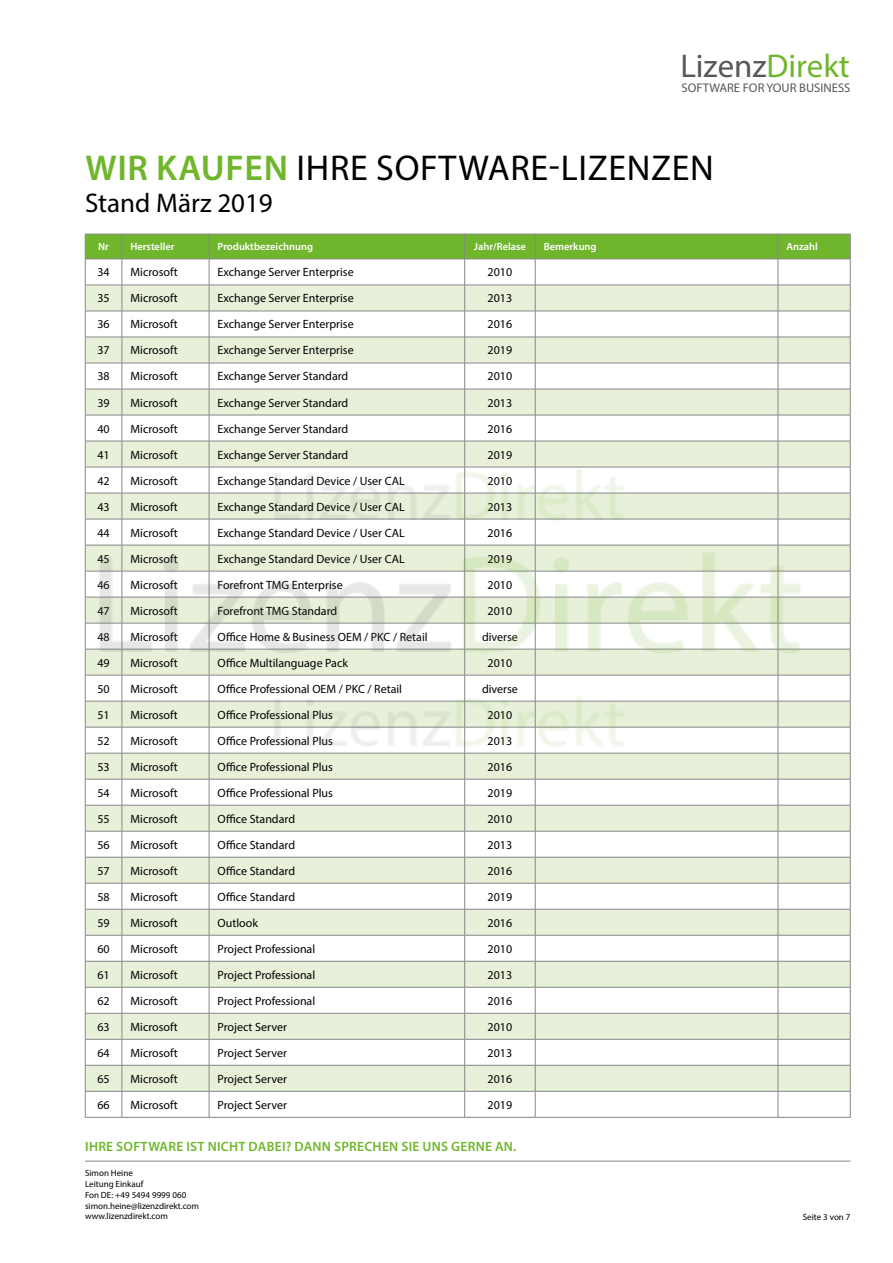
<style>
.page{position:relative;width:893px;height:1263px;background:#fff}
.page>*{position:absolute;margin:0;border:0;box-sizing:border-box;transform-origin:0 0}
.t1{font:36px "Myriad Pro";letter-spacing:.02em;color:#000}
.t2{font:33px "Myriad Pro";color:#575756}
.t3{font:27px "Myriad Pro";color:#000}
.t4{font:600 13.5px "Myriad Pro";letter-spacing:.02em;color:#70b62c}
.t5{font:12.6px "Myriad Pro";color:#575756}
.t6{font:12px "Myriad Pro";color:#000}
.t7{font:600 10.5px "Myriad Pro";color:#fff}
.t8{font:9px/10.8px "Myriad Pro";color:#000}
.s1{color:#70b62c}
.s2{font-weight:600;color:#70b62c}
</style>
<div class="page">
<img style="left:84px;top:233px;width:767px;height:929px">
<h2 class="t2" style="left:680px;top:45px;width:171px">Lizenz<span class="s1">Direkt</span></h2>
<p class="t5" style="left:682px;top:80px;width:170px">SOFTWARE FOR YOUR BUSINESS</p>
<h1 class="t1" style="left:85px;top:146px;width:630px"><span class="s2">WIR KAUFEN</span> IHRE SOFTWARE-LIZENZEN</h1>
<h3 class="t3" style="left:85px;top:187px;width:189px">Stand März 2019</h3>
<p class="t7" style="left:98px;top:240px;width:12px">Nr</p>
<p class="t7" style="left:130px;top:240px;width:46px">Hersteller</p>
<p class="t7" style="left:218px;top:240px;width:97px">Produktbezeichnung</p>
<p class="t7" style="left:474px;top:240px;width:53px">Jahr/Relase</p>
<p class="t7" style="left:544px;top:240px;width:54px">Bemerkung</p>
<p class="t7" style="left:786px;top:240px;width:33px">Anzahl</p>
<p class="t6" style="left:97px;top:265px;width:14px">34</p>
<p class="t6" style="left:130px;top:265px;width:49px">Microsoft</p>
<p class="t6" style="left:218px;top:265px;width:138px">Exchange Server Enterprise</p>
<p class="t6" style="left:488px;top:265px;width:26px">2010</p>
<p class="t6" style="left:97px;top:291px;width:14px">35</p>
<p class="t6" style="left:130px;top:291px;width:49px">Microsoft</p>
<p class="t6" style="left:218px;top:291px;width:138px">Exchange Server Enterprise</p>
<p class="t6" style="left:488px;top:291px;width:26px">2013</p>
<p class="t6" style="left:97px;top:317px;width:14px">36</p>
<p class="t6" style="left:130px;top:317px;width:49px">Microsoft</p>
<p class="t6" style="left:218px;top:317px;width:138px">Exchange Server Enterprise</p>
<p class="t6" style="left:488px;top:317px;width:26px">2016</p>
<p class="t6" style="left:97px;top:343px;width:14px">37</p>
<p class="t6" style="left:130px;top:343px;width:49px">Microsoft</p>
<p class="t6" style="left:218px;top:343px;width:138px">Exchange Server Enterprise</p>
<p class="t6" style="left:488px;top:343px;width:26px">2019</p>
<p class="t6" style="left:97px;top:369px;width:14px">38</p>
<p class="t6" style="left:130px;top:369px;width:49px">Microsoft</p>
<p class="t6" style="left:218px;top:369px;width:132px">Exchange Server Standard</p>
<p class="t6" style="left:488px;top:369px;width:26px">2010</p>
<p class="t6" style="left:97px;top:395px;width:14px">39</p>
<p class="t6" style="left:130px;top:395px;width:49px">Microsoft</p>
<p class="t6" style="left:218px;top:395px;width:132px">Exchange Server Standard</p>
<p class="t6" style="left:488px;top:395px;width:26px">2013</p>
<p class="t6" style="left:97px;top:421px;width:14px">40</p>
<p class="t6" style="left:130px;top:421px;width:49px">Microsoft</p>
<p class="t6" style="left:218px;top:421px;width:132px">Exchange Server Standard</p>
<p class="t6" style="left:488px;top:421px;width:26px">2016</p>
<p class="t6" style="left:97px;top:447px;width:14px">41</p>
<p class="t6" style="left:130px;top:447px;width:49px">Microsoft</p>
<p class="t6" style="left:218px;top:447px;width:132px">Exchange Server Standard</p>
<p class="t6" style="left:488px;top:447px;width:26px">2019</p>
<p class="t6" style="left:97px;top:473px;width:14px">42</p>
<p class="t6" style="left:130px;top:473px;width:49px">Microsoft</p>
<p class="t6" style="left:218px;top:473px;width:189px">Exchange Standard Device / User CAL</p>
<p class="t6" style="left:488px;top:473px;width:26px">2010</p>
<p class="t6" style="left:97px;top:499px;width:14px">43</p>
<p class="t6" style="left:130px;top:499px;width:49px">Microsoft</p>
<p class="t6" style="left:218px;top:499px;width:189px">Exchange Standard Device / User CAL</p>
<p class="t6" style="left:488px;top:499px;width:26px">2013</p>
<p class="t6" style="left:97px;top:525px;width:14px">44</p>
<p class="t6" style="left:130px;top:525px;width:49px">Microsoft</p>
<p class="t6" style="left:218px;top:525px;width:189px">Exchange Standard Device / User CAL</p>
<p class="t6" style="left:488px;top:525px;width:26px">2016</p>
<p class="t6" style="left:97px;top:551px;width:14px">45</p>
<p class="t6" style="left:130px;top:551px;width:49px">Microsoft</p>
<p class="t6" style="left:218px;top:551px;width:189px">Exchange Standard Device / User CAL</p>
<p class="t6" style="left:488px;top:551px;width:26px">2019</p>
<p class="t6" style="left:97px;top:577px;width:14px">46</p>
<p class="t6" style="left:130px;top:577px;width:49px">Microsoft</p>
<p class="t6" style="left:218px;top:577px;width:127px">Forefront TMG Enterprise</p>
<p class="t6" style="left:488px;top:577px;width:26px">2010</p>
<p class="t6" style="left:97px;top:603px;width:14px">47</p>
<p class="t6" style="left:130px;top:603px;width:49px">Microsoft</p>
<p class="t6" style="left:218px;top:603px;width:121px">Forefront TMG Standard</p>
<p class="t6" style="left:488px;top:603px;width:26px">2010</p>
<p class="t6" style="left:97px;top:629px;width:14px">48</p>
<p class="t6" style="left:130px;top:629px;width:49px">Microsoft</p>
<p class="t6" style="left:218px;top:629px;width:212px">Office Home &amp; Business OEM / PKC / Retail</p>
<p class="t6" style="left:482px;top:629px;width:37px">diverse</p>
<p class="t6" style="left:97px;top:655px;width:14px">49</p>
<p class="t6" style="left:130px;top:655px;width:49px">Microsoft</p>
<p class="t6" style="left:218px;top:655px;width:132px">Office Multilanguage Pack</p>
<p class="t6" style="left:488px;top:655px;width:26px">2010</p>
<p class="t6" style="left:97px;top:681px;width:14px">50</p>
<p class="t6" style="left:130px;top:681px;width:49px">Microsoft</p>
<p class="t6" style="left:218px;top:681px;width:186px">Office Professional OEM / PKC / Retail</p>
<p class="t6" style="left:482px;top:681px;width:37px">diverse</p>
<p class="t6" style="left:97px;top:707px;width:14px">51</p>
<p class="t6" style="left:130px;top:707px;width:49px">Microsoft</p>
<p class="t6" style="left:218px;top:707px;width:117px">Office Professional Plus</p>
<p class="t6" style="left:488px;top:707px;width:26px">2010</p>
<p class="t6" style="left:97px;top:733px;width:14px">52</p>
<p class="t6" style="left:130px;top:733px;width:49px">Microsoft</p>
<p class="t6" style="left:218px;top:733px;width:117px">Office Professional Plus</p>
<p class="t6" style="left:488px;top:733px;width:26px">2013</p>
<p class="t6" style="left:97px;top:759px;width:14px">53</p>
<p class="t6" style="left:130px;top:759px;width:49px">Microsoft</p>
<p class="t6" style="left:218px;top:759px;width:117px">Office Professional Plus</p>
<p class="t6" style="left:488px;top:759px;width:26px">2016</p>
<p class="t6" style="left:97px;top:785px;width:14px">54</p>
<p class="t6" style="left:130px;top:785px;width:49px">Microsoft</p>
<p class="t6" style="left:218px;top:785px;width:117px">Office Professional Plus</p>
<p class="t6" style="left:488px;top:785px;width:26px">2019</p>
<p class="t6" style="left:97px;top:811px;width:14px">55</p>
<p class="t6" style="left:130px;top:811px;width:49px">Microsoft</p>
<p class="t6" style="left:218px;top:811px;width:79px">Office Standard</p>
<p class="t6" style="left:488px;top:811px;width:26px">2010</p>
<p class="t6" style="left:97px;top:837px;width:14px">56</p>
<p class="t6" style="left:130px;top:837px;width:49px">Microsoft</p>
<p class="t6" style="left:218px;top:837px;width:79px">Office Standard</p>
<p class="t6" style="left:488px;top:837px;width:26px">2013</p>
<p class="t6" style="left:97px;top:863px;width:14px">57</p>
<p class="t6" style="left:130px;top:863px;width:49px">Microsoft</p>
<p class="t6" style="left:218px;top:863px;width:79px">Office Standard</p>
<p class="t6" style="left:488px;top:863px;width:26px">2016</p>
<p class="t6" style="left:97px;top:889px;width:14px">58</p>
<p class="t6" style="left:130px;top:889px;width:49px">Microsoft</p>
<p class="t6" style="left:218px;top:889px;width:79px">Office Standard</p>
<p class="t6" style="left:488px;top:889px;width:26px">2019</p>
<p class="t6" style="left:97px;top:915px;width:14px">59</p>
<p class="t6" style="left:130px;top:915px;width:49px">Microsoft</p>
<p class="t6" style="left:218px;top:915px;width:42px">Outlook</p>
<p class="t6" style="left:488px;top:915px;width:26px">2016</p>
<p class="t6" style="left:97px;top:941px;width:14px">60</p>
<p class="t6" style="left:130px;top:941px;width:49px">Microsoft</p>
<p class="t6" style="left:218px;top:941px;width:99px">Project Professional</p>
<p class="t6" style="left:488px;top:941px;width:26px">2010</p>
<p class="t6" style="left:97px;top:967px;width:14px">61</p>
<p class="t6" style="left:130px;top:967px;width:49px">Microsoft</p>
<p class="t6" style="left:218px;top:967px;width:99px">Project Professional</p>
<p class="t6" style="left:488px;top:967px;width:26px">2013</p>
<p class="t6" style="left:97px;top:993px;width:14px">62</p>
<p class="t6" style="left:130px;top:993px;width:49px">Microsoft</p>
<p class="t6" style="left:218px;top:993px;width:99px">Project Professional</p>
<p class="t6" style="left:488px;top:993px;width:26px">2016</p>
<p class="t6" style="left:97px;top:1019px;width:14px">63</p>
<p class="t6" style="left:130px;top:1019px;width:49px">Microsoft</p>
<p class="t6" style="left:218px;top:1019px;width:71px">Project Server</p>
<p class="t6" style="left:488px;top:1019px;width:26px">2010</p>
<p class="t6" style="left:97px;top:1045px;width:14px">64</p>
<p class="t6" style="left:130px;top:1045px;width:49px">Microsoft</p>
<p class="t6" style="left:218px;top:1045px;width:71px">Project Server</p>
<p class="t6" style="left:488px;top:1045px;width:26px">2013</p>
<p class="t6" style="left:97px;top:1071px;width:14px">65</p>
<p class="t6" style="left:130px;top:1071px;width:49px">Microsoft</p>
<p class="t6" style="left:218px;top:1071px;width:71px">Project Server</p>
<p class="t6" style="left:488px;top:1071px;width:26px">2016</p>
<p class="t6" style="left:97px;top:1097px;width:14px">66</p>
<p class="t6" style="left:130px;top:1097px;width:49px">Microsoft</p>
<p class="t6" style="left:218px;top:1097px;width:71px">Project Server</p>
<p class="t6" style="left:488px;top:1097px;width:26px">2019</p>
<p class="t4" style="left:85px;top:1138px;width:433px">IHRE SOFTWARE IST NICHT DABEI? DANN SPRECHEN SIE UNS GERNE AN.</p>
<p class="t8" style="left:85px;top:1167px;width:116px">Simon Heine<br>Leitung Einkauf<br>Fon DE: +49 5494 9999 060 simon.heine@lizenzdirekt.com www.lizenzdirekt.com</p>
<p class="t8" style="left:803px;top:1212px;width:49px">Seite 3 von 7</p>
</div>
